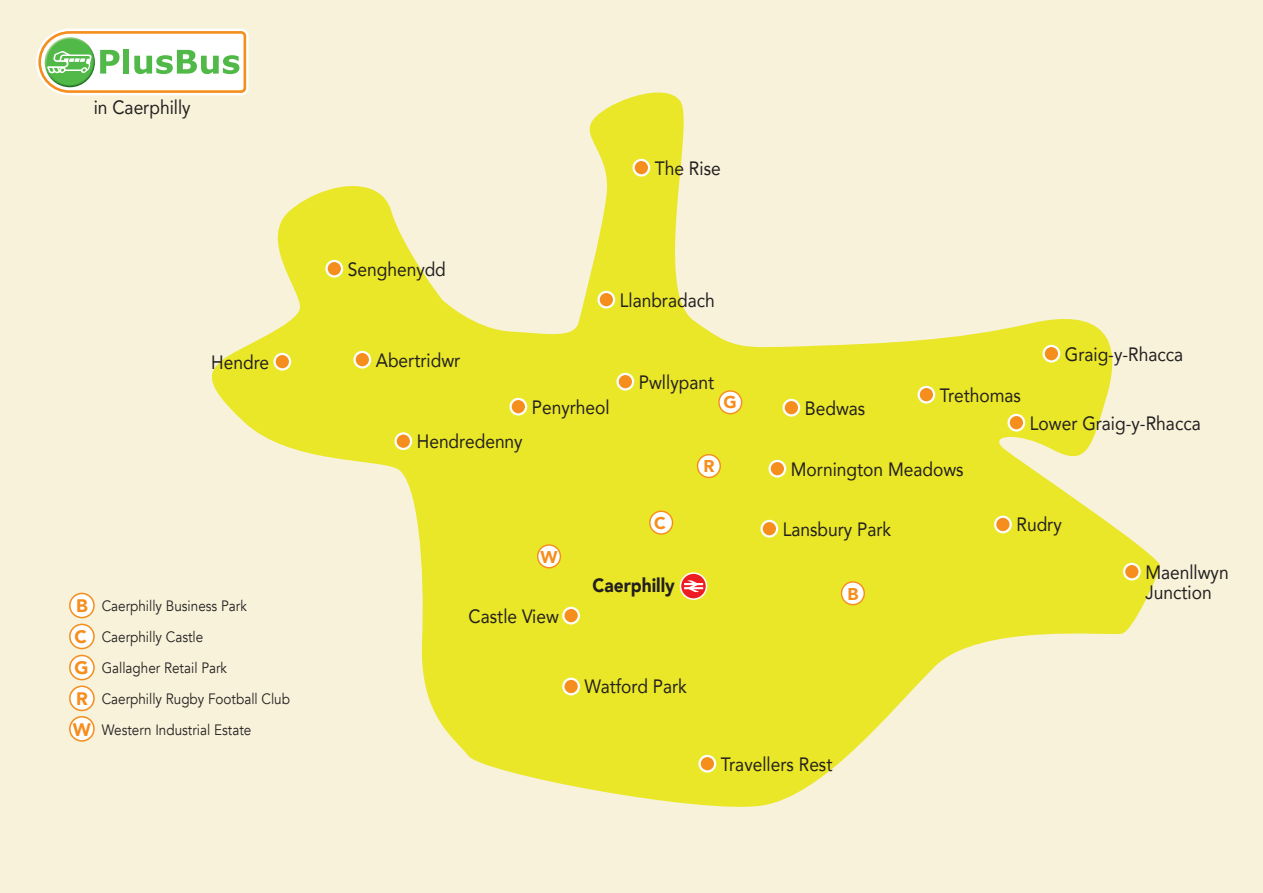
<style>
.page{position:relative;width:1263px;height:893px;background:#fff}
.page>*{position:absolute;margin:0;border:0;box-sizing:border-box;transform-origin:0 0}
.t1{font:19.35px/20.9px "Avenir";color:#231f20;scale:.9 1}
.t2{font:900 19.35px "Avenir";color:#231f20;scale:.9 1}
.t3{font:900 17.1px "Avenir";color:#f68e1e}
.t4{font:15px/30.9px "Avenir";color:#231f20;scale:.9 1}
.s1{font-weight:900;font-size:18.15px;color:#f68e1e}
</style>
<div class="page">
<img style="left:0;top:2px;width:1263px;height:891px">
<p class="t1" style="left:94px;top:97px;width:109px">in Caerphilly</p>
<p class="t1" style="left:211px;top:351px;width:66px">Hendre</p>
<p class="t4" style="left:75px;top:591px;width:193px"><span class="s1">B</span> Caerphilly Business Park<br><span class="s1">C</span> Caerphilly Castle</p>
<p class="t4" style="left:75px;top:653px;width:241px"><span class="s1">G</span> Gallagher Retail Park<br><span class="s1">R</span> Caerphilly Rugby Football Club</p>
<p class="t4" style="left:73px;top:714px;width:200px"><span class="s1">W</span> Western Industrial Estate</p>
<p class="t1" style="left:655px;top:157px;width:75px">The Rise</p>
<p class="t1" style="left:348px;top:258px;width:111px">Senghenydd</p>
<p class="t1" style="left:620px;top:289px;width:107px">Llanbradach</p>
<p class="t1" style="left:376px;top:349px;width:95px">Abertridwr</p>
<p class="t1" style="left:417px;top:430px;width:119px">Hendredenny</p>
<p class="t1" style="left:532px;top:396px;width:88px">Penyrheol</p>
<p class="t1" style="left:639px;top:371px;width:85px">Pwllypant</p>
<p class="t3" style="left:723px;top:387px;width:15px">G</p>
<p class="t3" style="left:703px;top:451px;width:13px">R</p>
<p class="t3" style="left:541px;top:542px;width:19px">W</p>
<p class="t3" style="left:654px;top:508px;width:13px">C</p>
<p class="t2" style="left:593px;top:569px;width:93px">Caerphilly</p>
<p class="t1" style="left:469px;top:605px;width:102px">Castle View</p>
<p class="t1" style="left:585px;top:676px;width:115px">Watford Park</p>
<p class="t1" style="left:805px;top:397px;width:69px">Bedwas</p>
<p class="t1" style="left:940px;top:384px;width:92px">Trethomas</p>
<p class="t1" style="left:791px;top:458px;width:194px">Mornington Meadows</p>
<p class="t1" style="left:1065px;top:343px;width:133px">Graig-y-Rhacca</p>
<p class="t1" style="left:1030px;top:412px;width:191px">Lower Graig-y-Rhacca</p>
<p class="t1" style="left:783px;top:518px;width:122px">Lansbury Park</p>
<p class="t1" style="left:1016px;top:514px;width:52px">Rudry</p>
<p class="t3" style="left:847px;top:579px;width:13px">B</p>
<p class="t1" style="left:1145px;top:561px;width:94px">Maenllwyn<br>Junction</p>
<p class="t1" style="left:721px;top:753px;width:126px">Travellers Rest</p>
</div>
